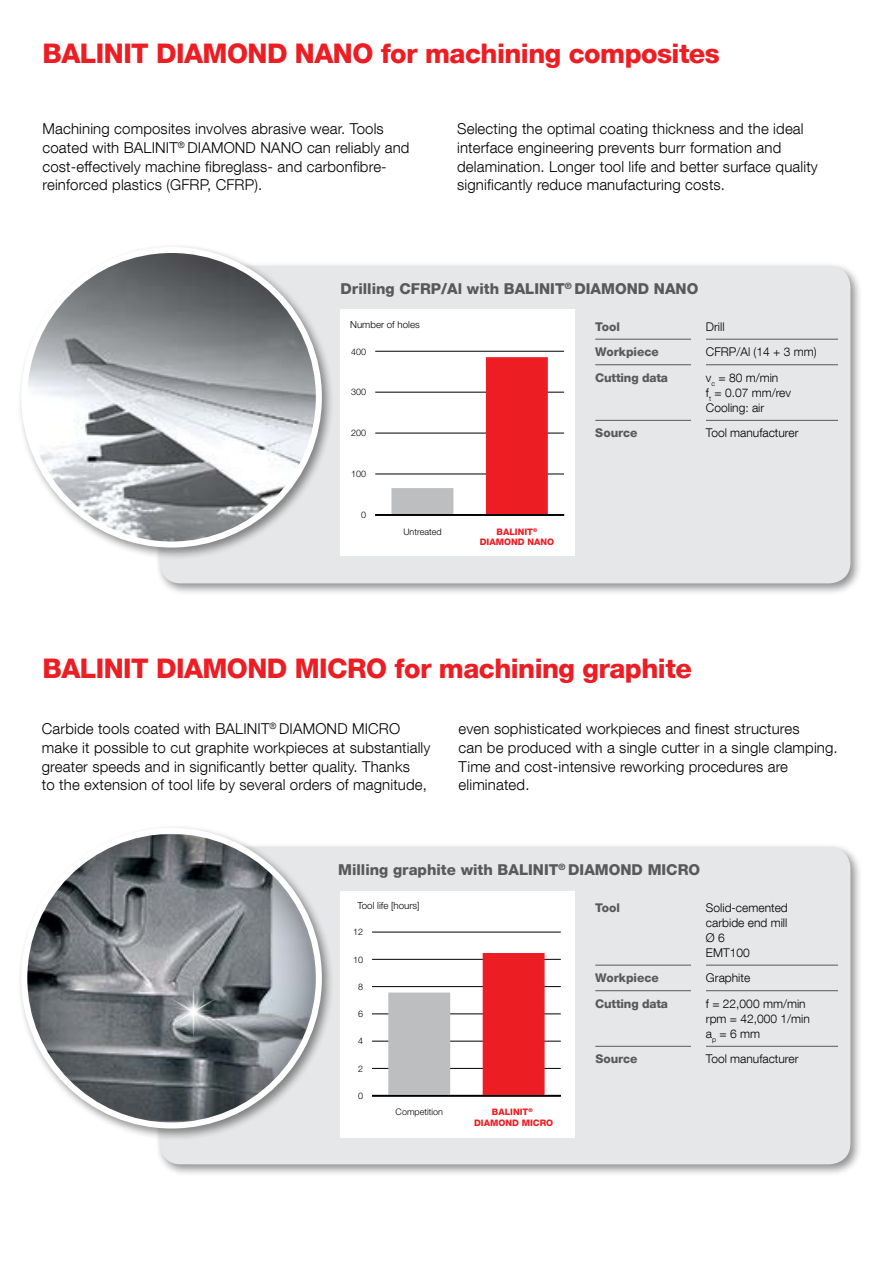
<style>
.page{position:relative;width:893px;height:1263px;background:#fff}
.page>*{position:absolute;margin:0;border:0;box-sizing:border-box;transform-origin:0 0}
.t1{font:800 27px "Helvetica Neue LT Com";letter-spacing:-.02em;color:#ed1d24}
.t2{font:300 15px/18.8px "Helvetica Neue LT Com";letter-spacing:.01em;color:#000}
.t3{font:800 15px "Helvetica Neue LT Com";color:#58595b}
.t4{font:300 12px/15px "Helvetica Neue LT Com";color:#000}
.t5{font:800 12px "Helvetica Neue LT Com";color:#58595b}
.t6{font:300 9.75px "Helvetica Neue LT Com";color:#000}
.t7{font:300 9px "Helvetica Neue LT Com";color:#000}
.t8{font:800 9px/10.8px "Helvetica Neue LT Com";color:#ed1d24;text-align:center}
</style>
<div class="page">
<div style="left:155px;top:261px;width:708px;height:335px;background:#000;opacity:.44"></div>
<div style="left:160px;top:266px;width:690px;height:317px;background:#e6e7e8;border-radius:21px"></div>
<div style="left:18px;top:243px;width:317px;height:317px;background:#000;opacity:.44"></div>
<img style="left:24px;top:250px;width:295px;height:294px;border-radius:147px">
<div style="left:340px;top:309px;width:235px;height:247px;background:#fff"></div>
<hr style="left:375px;top:474px;width:189px;height:1px;background:#000">
<hr style="left:375px;top:433px;width:189px;height:1px;background:#000">
<hr style="left:375px;top:392px;width:189px;height:1px;background:#000">
<hr style="left:375px;top:351px;width:189px;height:1px;background:#000">
<div style="left:486px;top:357px;width:62px;height:157px;background:#ed1d24;border:2px solid #ed1d24"></div>
<div style="left:391px;top:488px;width:62px;height:26px;background:#bcbec0"></div>
<hr style="left:375px;top:514px;width:189px;height:2px;background:#000">
<hr style="left:595px;top:339px;width:96px;height:1px;background:#58595b">
<hr style="left:706px;top:339px;width:132px;height:1px;background:#58595b">
<hr style="left:595px;top:364px;width:96px;height:1px;background:#58595b">
<hr style="left:706px;top:364px;width:132px;height:1px;background:#58595b">
<hr style="left:595px;top:420px;width:96px;height:1px;background:#58595b">
<hr style="left:706px;top:420px;width:132px;height:1px;background:#58595b">
<div style="left:155px;top:842px;width:708px;height:335px;background:#000;opacity:.44"></div>
<div style="left:160px;top:847px;width:690px;height:317px;background:#e6e7e8;border-radius:21px"></div>
<div style="left:18px;top:824px;width:317px;height:317px;background:#000;opacity:.44"></div>
<img style="left:24px;top:831px;width:295px;height:294px">
<img style="left:160px;top:978px;width:67px;height:67px">
<hr style="left:595px;top:965px;width:96px;height:1px;background:#58595b">
<hr style="left:706px;top:965px;width:132px;height:1px;background:#58595b">
<hr style="left:595px;top:990px;width:96px;height:1px;background:#58595b">
<hr style="left:706px;top:990px;width:132px;height:1px;background:#58595b">
<hr style="left:595px;top:1046px;width:96px;height:1px;background:#58595b">
<hr style="left:706px;top:1046px;width:132px;height:1px;background:#58595b">
<div style="left:340px;top:891px;width:234px;height:247px;background:#fff"></div>
<hr style="left:372px;top:1068px;width:189px;height:1px;background:#000">
<hr style="left:372px;top:1041px;width:189px;height:1px;background:#000">
<hr style="left:372px;top:1013px;width:189px;height:1px;background:#000">
<hr style="left:372px;top:986px;width:189px;height:1px;background:#000">
<hr style="left:372px;top:959px;width:189px;height:1px;background:#000">
<hr style="left:372px;top:932px;width:189px;height:1px;background:#000">
<div style="left:483px;top:953px;width:62px;height:142px;background:#ed1d24;border:2px solid #ed1d24"></div>
<div style="left:388px;top:992px;width:62px;height:103px;background:#bcbec0;border:2px solid #bcbec0"></div>
<hr style="left:372px;top:1095px;width:189px;height:1px;background:#000">
<h1 class="t1" style="left:43px;top:37px;width:679px">BALINIT DIAMOND NANO for machining composites</h1>
<p class="t2" style="left:43px;top:119px;width:369px">Machining composites involves abrasive wear. Tools coated with BALINIT<sup>®</sup> DIAMOND NANO can reliably and cost-effectively machine fibreglass- and carbonfibre&shy;reinforced plastics (GFRP, CFRP).</p>
<p class="t2" style="left:457px;top:119px;width:362px">Selecting the optimal coating thickness and the ideal interface engineering prevents burr formation and delamination. Longer tool life and better surface quality significantly reduce manufacturing costs.</p>
<p class="t3" style="left:341px;top:280px;width:359px">Drilling CFRP/Al with BALINIT<sup>®</sup> DIAMOND NANO</p>
<p class="t5" style="left:595px;top:319px;width:26px">Tool</p>
<p class="t4" style="left:706px;top:319px;width:20px">Drill</p>
<p class="t5" style="left:595px;top:345px;width:65px">Workpiece</p>
<p class="t4" style="left:706px;top:344px;width:112px">CFRP/Al (14 + 3 mm)</p>
<p class="t5" style="left:595px;top:370px;width:74px">Cutting data</p>
<p class="t4" style="left:706px;top:370px;width:87px">v<sub>c</sub> = 80 m/min<br>f<sub>t</sub> = 0.07 mm/rev<br>Cooling: air</p>
<p class="t5" style="left:595px;top:426px;width:44px">Source</p>
<p class="t4" style="left:706px;top:425px;width:94px">Tool manufacturer</p>
<p class="t6" style="left:350px;top:319px;width:71px">Number of holes</p>
<p class="t7" style="left:351px;top:346px;width:17px">400</p>
<p class="t7" style="left:351px;top:387px;width:17px">300</p>
<p class="t7" style="left:351px;top:428px;width:17px">200</p>
<p class="t7" style="left:351px;top:469px;width:17px">100</p>
<p class="t7" style="left:361px;top:509px;width:7px">0</p>
<p class="t7" style="left:403px;top:526px;width:40px">Untreated</p>
<p class="t8" style="left:480px;top:526px;width:76px">BALINIT<sup>®<br></sup>DIAMOND NANO</p>
<h1 class="t1" style="left:42px;top:652px;width:651px">BALINIT DIAMOND MICRO for machining graphite</h1>
<p class="t2" style="left:42px;top:719px;width:390px">Carbide tools coated with BALINIT<sup>®</sup> DIAMOND MICRO make it possible to cut graphite workpieces at substantially greater speeds and in significantly better quality. Thanks<br>to the extension of tool life by several orders of magnitude,</p>
<p class="t2" style="left:459px;top:719px;width:381px">even sophisticated workpieces and finest structures<br>can be produced with a single cutter in a single clamping.<br>Time and cost-intensive reworking procedures are eliminated.</p>
<p class="t3" style="left:338px;top:860px;width:363px">Milling graphite with BALINIT<sup>®</sup> DIAMOND MICRO</p>
<p class="t5" style="left:595px;top:900px;width:26px">Tool</p>
<p class="t4" style="left:706px;top:899px;width:83px">Solid-cemented carbide end mill<br>Ø 6<br>EMT100</p>
<p class="t5" style="left:595px;top:971px;width:65px">Workpiece</p>
<p class="t4" style="left:706px;top:970px;width:46px">Graphite</p>
<p class="t5" style="left:595px;top:996px;width:74px">Cutting data</p>
<p class="t4" style="left:706px;top:996px;width:105px">f = 22,000 mm/min rpm = 42,000 1/min a<sub>p</sub> = 6 mm</p>
<p class="t5" style="left:595px;top:1052px;width:44px">Source</p>
<p class="t4" style="left:706px;top:1051px;width:94px">Tool manufacturer</p>
<p class="t6" style="left:358px;top:900px;width:63px">Tool life [hours]</p>
<p class="t7" style="left:353px;top:927px;width:12px">12</p>
<p class="t7" style="left:353px;top:954px;width:12px">10</p>
<p class="t7" style="left:358px;top:981px;width:7px">8</p>
<p class="t7" style="left:358px;top:1008px;width:7px">6</p>
<p class="t7" style="left:358px;top:1036px;width:7px">4</p>
<p class="t7" style="left:358px;top:1063px;width:7px">2</p>
<p class="t7" style="left:358px;top:1090px;width:7px">0</p>
<p class="t7" style="left:396px;top:1107px;width:49px">Competition</p>
<p class="t8" style="left:474px;top:1107px;width:81px">BALINIT<sup>®<br></sup>DIAMOND MICRO</p>
</div>
